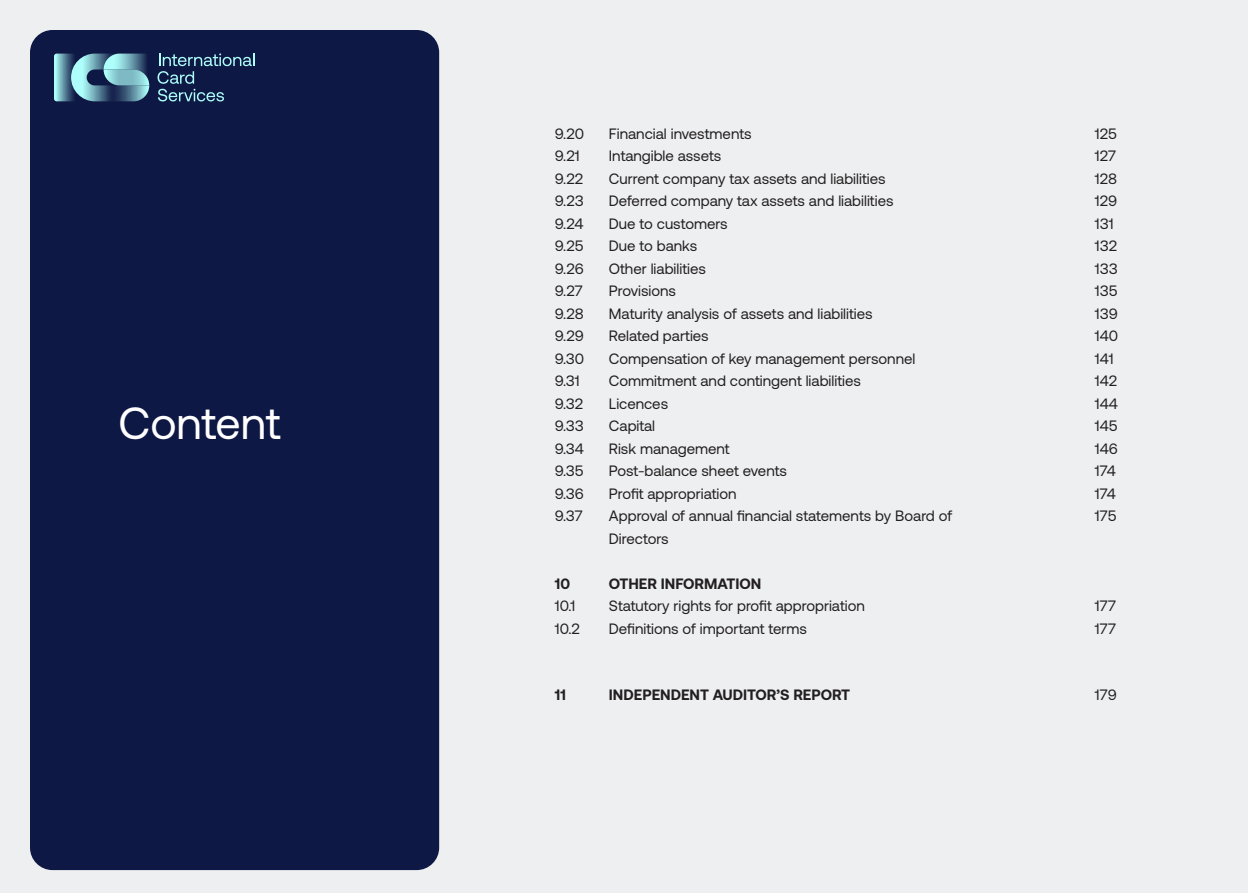
<style>
.page{position:relative;width:1248px;height:893px;background:#edeff0}
.page>*{position:absolute;margin:0;border:0;box-sizing:border-box;transform-origin:0 0}
.t1{font:45px "Aeonik";color:#fff}
.t2{font:15px "Aeonik";color:#231f20}
.t3{font:700 15px "Aeonik";color:#231f20}
</style>
<div class="page">
<div style="left:30px;top:30px;width:409px;height:840px;background:#0e1844;border-radius:22px"></div>
<svg style="left:158px;top:53px;width:96px;height:48px"></svg>
<svg style="left:54px;top:54px;width:95px;height:47px;background:#6697a9"></svg>
<p class="t1" style="left:118px;top:398px;width:163px">Content</p>
<p class="t2" style="left:555px;top:125px;width:31px">9.20</p>
<p class="t2" style="left:609px;top:125px;width:144px">Financial investments</p>
<p class="t2" style="left:1095px;top:125px;width:24px">125</p>
<p class="t2" style="left:555px;top:148px;width:25px">9.21</p>
<p class="t2" style="left:609px;top:148px;width:114px">Intangible assets</p>
<p class="t2" style="left:1095px;top:148px;width:23px">127</p>
<p class="t2" style="left:555px;top:170px;width:30px">9.22</p>
<p class="t2" style="left:609px;top:170px;width:278px">Current company tax assets and liabilities</p>
<p class="t2" style="left:1095px;top:170px;width:24px">128</p>
<p class="t2" style="left:555px;top:193px;width:30px">9.23</p>
<p class="t2" style="left:609px;top:193px;width:286px">Deferred company tax assets and liabilities</p>
<p class="t2" style="left:1095px;top:193px;width:24px">129</p>
<p class="t2" style="left:555px;top:215px;width:30px">9.24</p>
<p class="t2" style="left:609px;top:215px;width:120px">Due to customers</p>
<p class="t2" style="left:1095px;top:215px;width:18px">131</p>
<p class="t2" style="left:555px;top:238px;width:30px">9.25</p>
<p class="t2" style="left:609px;top:238px;width:90px">Due to banks</p>
<p class="t2" style="left:1095px;top:238px;width:24px">132</p>
<p class="t2" style="left:555px;top:260px;width:30px">9.26</p>
<p class="t2" style="left:609px;top:260px;width:98px">Other liabilities</p>
<p class="t2" style="left:1095px;top:260px;width:24px">133</p>
<p class="t2" style="left:555px;top:283px;width:29px">9.27</p>
<p class="t2" style="left:609px;top:283px;width:69px">Provisions</p>
<p class="t2" style="left:1095px;top:283px;width:24px">135</p>
<p class="t2" style="left:555px;top:305px;width:30px">9.28</p>
<p class="t2" style="left:609px;top:305px;width:265px">Maturity analysis of assets and liabilities</p>
<p class="t2" style="left:1095px;top:305px;width:24px">139</p>
<p class="t2" style="left:555px;top:328px;width:30px">9.29</p>
<p class="t2" style="left:609px;top:328px;width:101px">Related parties</p>
<p class="t2" style="left:1095px;top:328px;width:25px">140</p>
<p class="t2" style="left:555px;top:350px;width:31px">9.30</p>
<p class="t2" style="left:609px;top:350px;width:308px">Compensation of key management personnel</p>
<p class="t2" style="left:1095px;top:350px;width:18px">141</p>
<p class="t2" style="left:555px;top:373px;width:25px">9.31</p>
<p class="t2" style="left:609px;top:373px;width:253px">Commitment and contingent liabilities</p>
<p class="t2" style="left:1095px;top:373px;width:24px">142</p>
<p class="t2" style="left:555px;top:395px;width:30px">9.32</p>
<p class="t2" style="left:609px;top:395px;width:61px">Licences</p>
<p class="t2" style="left:1095px;top:395px;width:25px">144</p>
<p class="t2" style="left:555px;top:418px;width:30px">9.33</p>
<p class="t2" style="left:609px;top:418px;width:48px">Capital</p>
<p class="t2" style="left:1095px;top:418px;width:24px">145</p>
<p class="t2" style="left:555px;top:440px;width:31px">9.34</p>
<p class="t2" style="left:609px;top:440px;width:122px">Risk management</p>
<p class="t2" style="left:1095px;top:440px;width:25px">146</p>
<p class="t2" style="left:555px;top:463px;width:30px">9.35</p>
<p class="t2" style="left:609px;top:463px;width:180px">Post-balance sheet events</p>
<p class="t2" style="left:1095px;top:463px;width:23px">174</p>
<p class="t2" style="left:555px;top:485px;width:31px">9.36</p>
<p class="t2" style="left:609px;top:485px;width:129px">Profit appropriation</p>
<p class="t2" style="left:1095px;top:485px;width:23px">174</p>
<p class="t2" style="left:555px;top:508px;width:29px">9.37</p>
<p class="t2" style="left:609px;top:508px;width:345px">Approval of annual financial statements by Board of</p>
<p class="t2" style="left:1095px;top:508px;width:23px">175</p>
<p class="t2" style="left:609px;top:530px;width:61px">Directors</p>
<p class="t3" style="left:555px;top:575px;width:17px">10</p>
<p class="t3" style="left:609px;top:575px;width:154px">OTHER INFORMATION</p>
<p class="t2" style="left:555px;top:598px;width:20px">1 0.1</p>
<p class="t2" style="left:609px;top:598px;width:257px">Statutory rights for profit appropriation</p>
<p class="t2" style="left:1095px;top:598px;width:23px">177</p>
<p class="t2" style="left:555px;top:620px;width:27px">10.2</p>
<p class="t2" style="left:609px;top:620px;width:200px">Definitions of important terms</p>
<p class="t2" style="left:1095px;top:620px;width:23px">177</p>
<p class="t3" style="left:555px;top:686px;width:13px">11</p>
<p class="t3" style="left:609px;top:686px;width:243px">INDEPENDENT AUDITOR’S REPORT</p>
<p class="t2" style="left:1095px;top:687px;width:23px">179</p>
</div>
